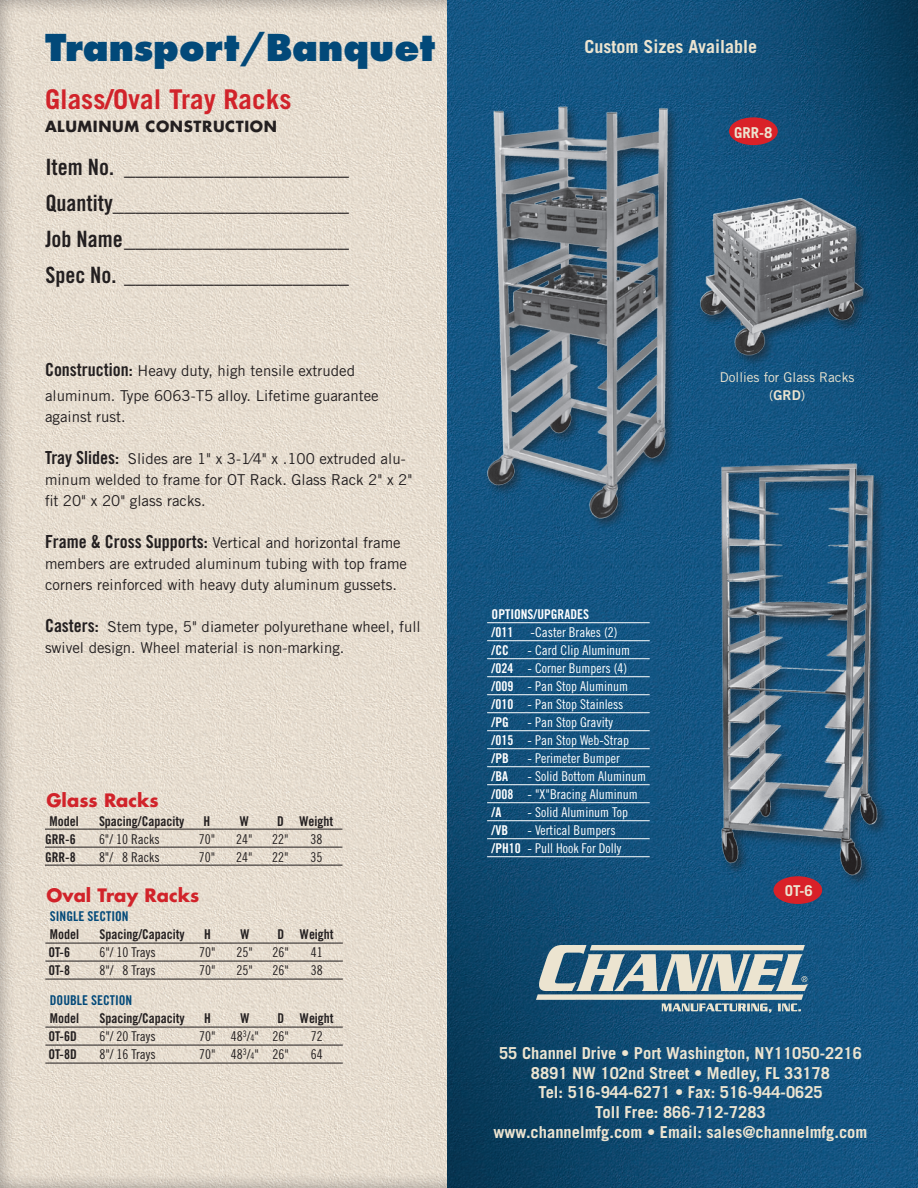
<style>
.page{position:relative;width:918px;height:1188px;background:#fff}
.page>*{position:absolute;margin:0;border:0;box-sizing:border-box;transform-origin:0 0}
.t1{font:800 36px "Futura";color:#024979}
.t2{font:700 27.15px "Trade Gothic";color:#d1232a}
.t3{font:22.5px "Trade Gothic Bold Cond Twenty";color:#231f20}
.t4{font:700 18px "Futura";color:#d1232a}
.t5{font:700 18px "Trade Gothic";color:#ece4d0}
.t6{font:700 16.5px/19.8px "Trade Gothic";color:#ece4d0;text-align:center}
.body{font:15px/21px "Trade Gothic";color:#231f20}
.t7{font:700 15px "Futura";letter-spacing:.04em;color:#231f20}
.t8{font:700 15px "Trade Gothic";color:#ece4d0}
.t9{font:13.5px "Trade Gothic Cond Eighteen";color:#fff}
.t10{font:13.5px "Trade Gothic Cond Eighteen";color:#231f20}
.t11{font:13.5px "Trade Gothic Bold Cond Twenty";color:#231f20}
.t12{font:13.5px "Trade Gothic Bold Cond Twenty";color:#fff}
.t13{font:13.5px "Trade Gothic Bold Cond Twenty";color:#024979}
.t14{font:13.5px "Trade Gothic";color:#ece4d0}
.t15{font:13.5px "Trade Gothic Bold Two";color:#ece4d0}
.s1{font-family:"Trade Gothic Bold Cond Twenty";font-size:18px}
.s2{font-size:9px}
.s3{font-family:"Trade Gothic"}
.s4{font-family:"Trade Gothic Bold Cond Twenty"}
</style>
<div class="page">
<div style="left:0;top:0;width:837px;height:1188px;background:#231f20;opacity:.75"></div>
<img style="left:448px;top:0;width:470px;height:1188px">
<img style="left:537px;top:946px;width:271px;height:66px">
<hr style="left:45px;top:943px;width:298px;height:1px;background:#231f20">
<hr style="left:45px;top:961px;width:298px;height:1px;background:#231f20">
<hr style="left:45px;top:979px;width:298px;height:1px;background:#231f20">
<hr style="left:45px;top:1027px;width:298px;height:1px;background:#231f20">
<hr style="left:45px;top:1045px;width:298px;height:1px;background:#231f20">
<hr style="left:45px;top:1063px;width:298px;height:1px;background:#231f20">
<hr style="left:45px;top:829px;width:297px;height:1px;background:#231f20">
<hr style="left:45px;top:847px;width:297px;height:1px;background:#231f20">
<hr style="left:45px;top:865px;width:297px;height:1px;background:#231f20">
<div style="left:484px;top:104px;width:196px;height:426px;background:#231f20;opacity:.55"></div>
<img style="left:475px;top:91px;width:204px;height:431px">
<div style="left:730px;top:118px;width:47px;height:26px;background:#d92128;border-radius:50%"></div>
<div style="left:729px;top:117px;width:49px;height:28px;border:2px solid #d92128;border-radius:50%"></div>
<div style="left:697px;top:195px;width:178px;height:172px;background:#231f20;opacity:.55"></div>
<img style="left:695px;top:199px;width:174px;height:161px">
<img style="left:706px;top:451px;width:185px;height:431px">
<div style="left:774px;top:877px;width:47px;height:26px;background:#d92128;border-radius:50%"></div>
<div style="left:773px;top:876px;width:49px;height:28px;border:2px solid #d92128;border-radius:50%"></div>
<hr style="left:487px;top:622px;width:163px;height:1px;background:#fff">
<hr style="left:487px;top:640px;width:163px;height:1px;background:#fff">
<hr style="left:487px;top:658px;width:163px;height:1px;background:#fff">
<hr style="left:487px;top:676px;width:163px;height:1px;background:#fff">
<hr style="left:487px;top:694px;width:163px;height:1px;background:#fff">
<hr style="left:487px;top:712px;width:163px;height:1px;background:#fff">
<hr style="left:487px;top:730px;width:163px;height:1px;background:#fff">
<hr style="left:487px;top:748px;width:163px;height:1px;background:#fff">
<hr style="left:487px;top:766px;width:163px;height:1px;background:#fff">
<hr style="left:487px;top:784px;width:163px;height:1px;background:#fff">
<hr style="left:487px;top:802px;width:163px;height:1px;background:#fff">
<hr style="left:487px;top:820px;width:163px;height:1px;background:#fff">
<hr style="left:487px;top:838px;width:163px;height:1px;background:#fff">
<hr style="left:487px;top:856px;width:163px;height:1px;background:#fff">
<p class="t1" style="left:45px;top:25px;width:392px">Transport/Banquet</p>
<p class="t2" style="left:45px;top:82px;width:248px">Glass/Oval Tray Racks</p>
<p class="t7" style="left:45px;top:116px;width:233px">ALUMINUM CONSTRUCTION</p>
<p class="t3" style="left:45px;top:154px;width:305px">Item No. ____________________</p>
<p class="t3" style="left:45px;top:190px;width:305px">Quantity_____________________</p>
<p class="t3" style="left:45px;top:226px;width:305px">Job Name____________________</p>
<p class="t3" style="left:45px;top:262px;width:305px">Spec No. ____________________</p>
<p class="body" style="left:45px;top:360px;width:312px"><span class="s1">Construction:</span> Heavy duty, high tensile extruded</p>
<p class="body" style="left:45px;top:385px;width:335px">aluminum. Type 6063-T5 alloy. Lifetime guarantee against rust.</p>
<p class="body" style="left:45px;top:448px;width:369px"><span class="s1">Tray Slides:</span> Slides are 1" x 3-1⁄4" x .100 extruded alu&shy;minum welded to frame for OT Rack. Glass Rack 2" x 2" fit 20" x 20" glass racks.</p>
<p class="body" style="left:45px;top:532px;width:364px"><span class="s1">Frame &amp; Cross Supports:</span> Vertical and horizontal frame members are extruded aluminum tubing with top frame corners reinforced with heavy duty aluminum gussets.</p>
<p class="body" style="left:45px;top:616px;width:377px"><span class="s1">Casters:</span> Stem type, 5" diameter polyurethane wheel, full swivel design. Wheel material is non-marking.</p>
<p class="t4" style="left:46px;top:789px;width:114px">Glass Racks</p>
<p class="t11" style="left:50px;top:812px;width:31px">Model</p>
<p class="t11" style="left:99px;top:812px;width:87px">Spacing/Capacity</p>
<p class="t11" style="left:204px;top:812px;width:8px">H</p>
<p class="t11" style="left:240px;top:812px;width:11px">W</p>
<p class="t11" style="left:277px;top:812px;width:58px">D Weight</p>
<p class="t11" style="left:45px;top:830px;width:32px">GRR-6</p>
<p class="t10" style="left:99px;top:831px;width:62px">6"/ 10 Racks</p>
<p class="t10" style="left:199px;top:831px;width:18px">70"</p>
<p class="t10" style="left:236px;top:831px;width:18px">24"</p>
<p class="t10" style="left:272px;top:831px;width:18px">22"</p>
<p class="t10" style="left:311px;top:831px;width:13px">38</p>
<p class="t11" style="left:45px;top:848px;width:32px">GRR-8</p>
<p class="t10" style="left:99px;top:849px;width:62px">8"/ 8 Racks</p>
<p class="t10" style="left:199px;top:849px;width:18px">70"</p>
<p class="t10" style="left:236px;top:849px;width:18px">24"</p>
<p class="t10" style="left:272px;top:849px;width:18px">22"</p>
<p class="t10" style="left:311px;top:849px;width:13px">35</p>
<p class="t4" style="left:46px;top:884px;width:154px">Oval Tray Racks</p>
<p class="t13" style="left:50px;top:908px;width:80px">SINGLE SECTION</p>
<p class="t11" style="left:50px;top:926px;width:31px">Model</p>
<p class="t11" style="left:99px;top:926px;width:87px">Spacing/Capacity</p>
<p class="t11" style="left:204px;top:926px;width:8px">H</p>
<p class="t11" style="left:240px;top:926px;width:11px">W</p>
<p class="t11" style="left:277px;top:926px;width:58px">D Weight</p>
<p class="t11" style="left:48px;top:944px;width:23px">OT-6</p>
<p class="t10" style="left:99px;top:945px;width:58px">6"/ 10 Trays</p>
<p class="t10" style="left:199px;top:945px;width:18px">70"</p>
<p class="t10" style="left:237px;top:945px;width:18px">25"</p>
<p class="t10" style="left:273px;top:945px;width:18px">26"</p>
<p class="t10" style="left:311px;top:945px;width:13px">41</p>
<p class="t11" style="left:48px;top:962px;width:23px">OT-8</p>
<p class="t10" style="left:99px;top:963px;width:58px">8"/ 8 Trays</p>
<p class="t10" style="left:199px;top:963px;width:18px">70"</p>
<p class="t10" style="left:237px;top:963px;width:18px">25"</p>
<p class="t10" style="left:273px;top:963px;width:18px">26"</p>
<p class="t10" style="left:311px;top:963px;width:13px">38</p>
<p class="t13" style="left:50px;top:992px;width:84px">DOUBLE SECTION</p>
<p class="t11" style="left:50px;top:1010px;width:31px">Model</p>
<p class="t11" style="left:99px;top:1010px;width:87px">Spacing/Capacity</p>
<p class="t11" style="left:204px;top:1010px;width:8px">H</p>
<p class="t11" style="left:240px;top:1010px;width:11px">W</p>
<p class="t11" style="left:277px;top:1010px;width:58px">D Weight</p>
<p class="t11" style="left:48px;top:1028px;width:30px">OT-6D</p>
<p class="t10" style="left:99px;top:1029px;width:58px">6"/ 20 Trays</p>
<p class="t10" style="left:199px;top:1029px;width:91px">70" 48<sup>3</sup>/<span class="s2">4</span>" 26"</p>
<p class="t10" style="left:311px;top:1029px;width:13px">72</p>
<p class="t11" style="left:48px;top:1046px;width:30px">OT-8D</p>
<p class="t10" style="left:99px;top:1047px;width:58px">8"/ 16 Trays</p>
<p class="t10" style="left:199px;top:1047px;width:91px">70" 48<sup>3</sup>/<span class="s2">4</span>" 26"</p>
<p class="t10" style="left:311px;top:1047px;width:13px">64</p>
<p class="t5" style="left:584px;top:36px;width:174px">Custom Sizes Available</p>
<p class="t8" style="left:734px;top:123px;width:40px">GRR-8</p>
<p class="t14" style="left:720px;top:369px;width:136px">Dollies for Glass Racks</p>
<p class="t15" style="left:769px;top:386px;width:38px"><span class="s3">(</span>GRD<span class="s3">)</span></p>
<p class="t12" style="left:492px;top:606px;width:99px">OPTIONS/UPGRADES</p>
<p class="t12" style="left:492px;top:624px;width:23px">/011</p>
<p class="t9" style="left:531px;top:624px;width:88px">-Caster Brakes (2)</p>
<p class="t12" style="left:492px;top:642px;width:19px">/CC</p>
<p class="t9" style="left:528px;top:642px;width:104px">- Card Clip Aluminum</p>
<p class="t9" style="left:492px;top:660px;width:137px"><span class="s4">/024</span> - Corner Bumpers (4)</p>
<p class="t9" style="left:492px;top:678px;width:138px"><span class="s4">/009</span> - Pan Stop Aluminum</p>
<p class="t9" style="left:492px;top:696px;width:133px"><span class="s4">/010</span> - Pan Stop Stainless</p>
<p class="t12" style="left:492px;top:714px;width:19px">/PG</p>
<p class="t9" style="left:528px;top:714px;width:87px">- Pan Stop Gravity</p>
<p class="t9" style="left:492px;top:732px;width:139px"><span class="s4">/015</span> - Pan Stop Web-Strap</p>
<p class="t12" style="left:492px;top:750px;width:19px">/PB</p>
<p class="t9" style="left:528px;top:750px;width:94px">- Perimeter Bumper</p>
<p class="t12" style="left:492px;top:768px;width:18px">/BA</p>
<p class="t9" style="left:528px;top:768px;width:120px">- Solid Bottom Aluminum</p>
<p class="t9" style="left:492px;top:786px;width:148px"><span class="s4">/008</span> - "X"Bracing Aluminum</p>
<p class="t12" style="left:492px;top:804px;width:11px">/A</p>
<p class="t9" style="left:528px;top:804px;width:102px">- Solid Aluminum Top</p>
<p class="t12" style="left:492px;top:822px;width:18px">/VB</p>
<p class="t9" style="left:528px;top:822px;width:89px">- Vertical Bumpers</p>
<p class="t9" style="left:492px;top:840px;width:131px"><span class="s4">/PH10</span> - Pull Hook For Dolly</p>
<p class="t8" style="left:785px;top:882px;width:30px">OT-6</p>
<p class="t6" style="left:499px;top:1043px;width:364px">55 Channel Drive • Port Washington, NY11050-2216</p>
<p class="t6" style="left:531px;top:1063px;width:301px">8891 NW 102nd Street • Medley, FL 33178</p>
<p class="t6" style="left:538px;top:1082px;width:286px">Tel: 516-944-6271 • Fax: 516-944-0625<br>Toll Free: 866-712-7283</p>
<p class="t6" style="left:494px;top:1122px;width:375px">www.channelmfg.com • Email: sales@channelmfg.com</p>
</div>
